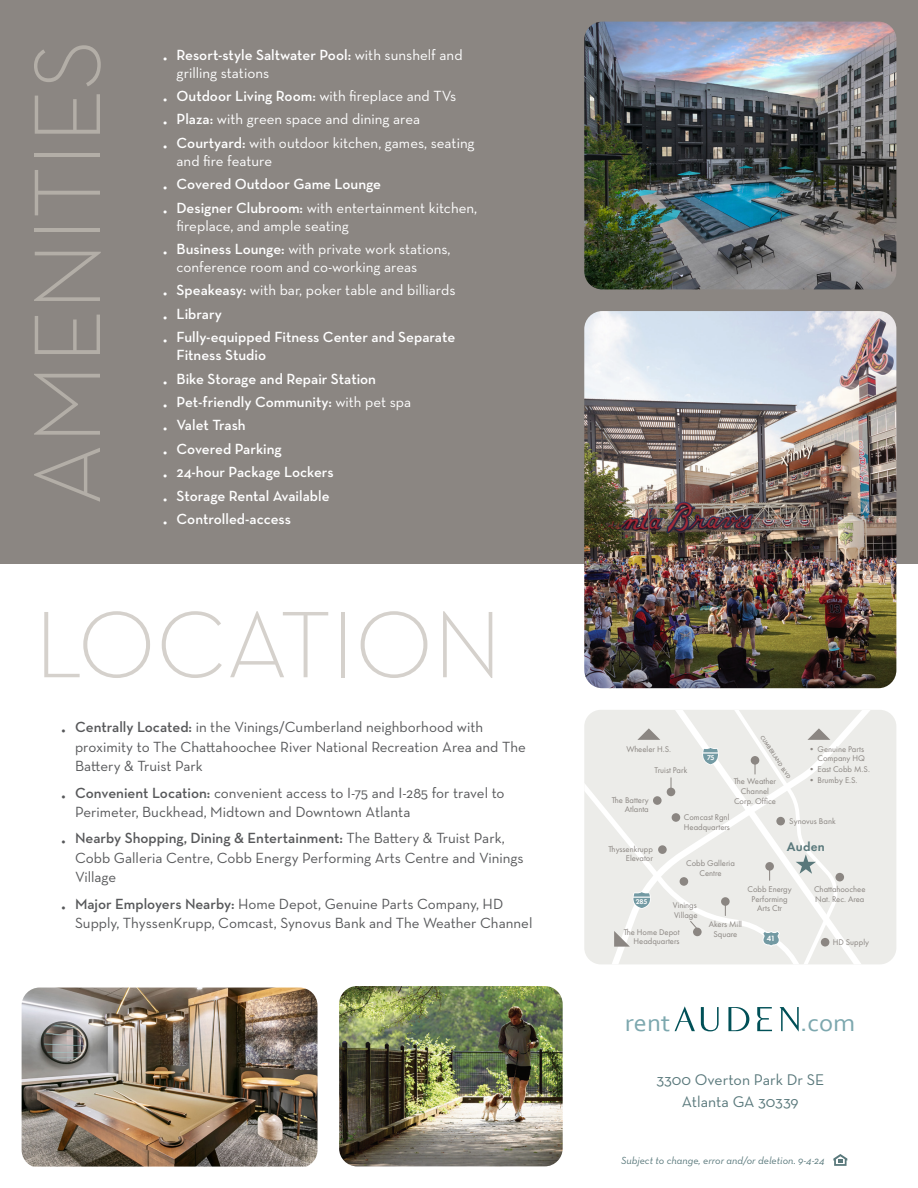
<style>
.page{position:relative;width:918px;height:1188px;background:#fff}
.page>*{position:absolute;margin:0;border:0;box-sizing:border-box;transform-origin:0 0}
.t1{font:300 96px "Neutraface Text";letter-spacing:-.01em;color:#b3aea7}
.t2{font:300 96px "Neutraface Text";letter-spacing:-.005em;color:#d5d1cc}
.t3{font:24.6px "Corbel";color:#7ca7ae;scale:1.08 1}
.t4{font:15.75px/22.5px "Neutraface Text";color:#59787b;text-align:center}
.t5{font:15px/19.5px "Neutraface Text";color:#57585a}
.t6{font:15px/18px "Neutraface Text";color:#fff}
.t7{font:600 15px/18px "Neutraface Text";color:#fff}
.t8{font:600 13.05px "Futura PT";letter-spacing:.015em;color:#59787b}
.t9{font:italic 10.5px "Neutraface Text";color:#59787b}
.t10{font:8.55px/9.6px "Futura PT";color:#8b8682;text-align:right}
.t11{font:600 7.95px "Futura PT";color:#fff}
.t12{font:600 7.2px "Futura PT";color:#fff}
.t13{font:500 5.7px "Futura PT";color:#8b8682}
.s1{font-weight:600}
.s2{font-weight:400}
</style>
<div class="page">
<div style="left:0;top:0;width:918px;height:564px;background:#8b8682"></div>
<div style="left:586px;top:710px;width:310px;height:254px;background:#ecece9"></div>
<svg style="left:584px;top:745px;width:106px;height:219px"></svg>
<div style="left:835px;top:873px;width:9px;height:8px;background:#8b8682;border-radius:50%"></div>
<div style="left:680px;top:877px;width:8px;height:9px;background:#8b8682;border-radius:50%"></div>
<div style="left:667px;top:788px;width:8px;height:8px;background:#8b8682;border-radius:50%"></div>
<div style="left:653px;top:796px;width:9px;height:9px;background:#8b8682;border-radius:50%"></div>
<div style="left:672px;top:813px;width:8px;height:9px;background:#8b8682;border-radius:50%"></div>
<div style="left:658px;top:845px;width:9px;height:9px;background:#8b8682;border-radius:50%"></div>
<svg style="left:637px;top:728px;width:23px;height:12px"></svg>
<svg style="left:614px;top:931px;width:16px;height:16px"></svg>
<svg style="left:632px;top:890px;width:20px;height:20px"></svg>
<svg style="left:690px;top:710px;width:151px;height:254px"></svg>
<img style="left:584px;top:22px;width:312px;height:267px">
<img style="left:22px;top:988px;width:296px;height:179px">
<img style="left:339px;top:986px;width:224px;height:180px">
<img style="left:584px;top:311px;width:312px;height:377px">
<svg style="left:833px;top:1154px;width:14px;height:12px"></svg>
<svg style="left:675px;top:1006px;width:20px;height:25px"></svg>
<svg style="left:701px;top:1007px;width:18px;height:24px"></svg>
<svg style="left:728px;top:1007px;width:21px;height:24px"></svg>
<svg style="left:757px;top:1007px;width:15px;height:24px"></svg>
<svg style="left:780px;top:1007px;width:19px;height:25px"></svg>
<p class="t1" style="left:7px;top:506px;width:468px;rotate:-90deg">AMENITIES</p>
<p class="t6" style="left:177px;top:45px;width:288px;text-indent:-14px"><span class="s1">• Resort-style Saltwater Pool:</span> with sunshelf and grilling stations</p>
<p class="t7" style="left:163px;top:87px;width:295px">• Outdoor Living Room: <span class="s2">with fireplace and TVs</span></p>
<p class="t6" style="left:163px;top:110px;width:259px"><span class="s1">• Plaza:</span> with green space and dining area</p>
<p class="t6" style="left:177px;top:133px;width:300px;text-indent:-14px"><span class="s1">• Courtyard:</span> with outdoor kitchen, games, seating and fire feature</p>
<p class="t7" style="left:163px;top:175px;width:220px">• Covered Outdoor Game Lounge</p>
<p class="t6" style="left:177px;top:198px;width:302px;text-indent:-14px"><span class="s1">• Designer Clubroom:</span> with entertainment kitchen, fireplace, and ample seating</p>
<p class="t6" style="left:177px;top:240px;width:276px;text-indent:-14px"><span class="s1">• Business Lounge:</span> with private work stations, conference room and co-working areas</p>
<p class="t6" style="left:163px;top:281px;width:294px"><span class="s1">• Speakeasy:</span> with bar, poker table and billiards</p>
<p class="t7" style="left:163px;top:305px;width:60px">• Library</p>
<p class="t7" style="left:177px;top:328px;width:280px;text-indent:-14px">• Fully-equipped Fitness Center and Separate<br>Fitness Studio</p>
<p class="t7" style="left:163px;top:369px;width:215px">• Bike Storage and Repair Station</p>
<p class="t7" style="left:163px;top:393px;width:250px">• Pet-friendly Community: <span class="s2">with pet spa</span></p>
<p class="t7" style="left:163px;top:416px;width:84px">• Valet Trash</p>
<p class="t7" style="left:163px;top:440px;width:120px">• Covered Parking</p>
<p class="t7" style="left:163px;top:463px;width:172px">• 24-hour Package Lockers</p>
<p class="t7" style="left:163px;top:486px;width:168px">• Storage Rental Available</p>
<p class="t7" style="left:163px;top:510px;width:130px">• Controlled-access</p>
<p class="t2" style="left:34px;top:584px;width:469px">LOCATION</p>
<p class="t5" style="left:75px;top:717px;width:452px;text-indent:-14px"><span class="s1">• Centrally Located:</span> in the Vinings/Cumberland neighborhood with proximity to The Chattahoochee River National Recreation Area and The<br>Battery &amp; Truist Park</p>
<p class="t5" style="left:75px;top:783px;width:431px;text-indent:-14px"><span class="s1">• Convenient Location:</span> convenient access to I-75 and I-285 for travel to<br>Perimeter, Buckhead, Midtown and Downtown Atlanta</p>
<p class="t5" style="left:75px;top:828px;width:450px;text-indent:-14px"><span class="s1">• Nearby Shopping, Dining &amp; Entertainment:</span> The Battery &amp; Truist Park,<br>Cobb Galleria Centre, Cobb Energy Performing Arts Centre and Vinings<br>Village</p>
<p class="t5" style="left:75px;top:894px;width:459px;text-indent:-14px"><span class="s1">• Major Employers Nearby:</span> Home Depot, Genuine Parts Company, HD<br>Supply, ThyssenKrupp, Comcast, Synovus Bank and The Weather Channel</p>
<p class="t13" style="left:765px;top:734px;width:52px;rotate:57deg">CUMBERLAND BLVD</p>
<p class="t10" style="left:627px;top:744px;width:46px">Wheeler H.S.</p>
<p class="t10" style="left:808px;top:744px;width:59px;line-height:8.9px">• Genuine Parts<br>Company HQ</p>
<p class="t10" style="left:808px;top:764px;width:64px">• East Cobb M.S.</p>
<p class="t10" style="left:808px;top:775px;width:51px">• Brumby E.S.</p>
<p class="t12" style="left:707px;top:753px;width:9px">75</p>
<p class="t10" style="left:655px;top:765px;width:34px">Truist Park</p>
<p class="t10" style="left:734px;top:777px;width:44px;text-align:center">The Weather<br>Channel<br>Corp. Office</p>
<p class="t10" style="left:612px;top:795px;width:38px">The Battery<br>Atlanta</p>
<p class="t10" style="left:684px;top:813px;width:48px;text-align:left">Comcast Rgnl<br>Headquarters</p>
<p class="t10" style="left:789px;top:816px;width:48px">Synovus Bank</p>
<p class="t10" style="left:609px;top:844px;width:46px">Thyssenkrupp<br>Elevator</p>
<p class="t10" style="left:686px;top:859px;width:50px;text-align:center">Cobb Galleria<br>Centre</p>
<p class="t8" style="left:787px;top:838px;width:39px">Auden</p>
<p class="t10" style="left:814px;top:884px;width:53px;text-align:left">Chattahoochee<br>Nat. Rec. Area</p>
<p class="t10" style="left:748px;top:885px;width:46px;text-align:center">Cobb Energy<br>Performing<br>Arts Ctr</p>
<p class="t12" style="left:636px;top:897px;width:13px">285</p>
<p class="t10" style="left:673px;top:900px;width:26px;text-align:left">Vinings<br>Village</p>
<p class="t10" style="left:709px;top:920px;width:35px;text-align:center">Akers Mill<br>Square</p>
<p class="t10" style="left:624px;top:927px;width:57px">The Home Depot<br>Headquarters</p>
<p class="t10" style="left:833px;top:937px;width:38px">HD Supply</p>
<p class="t11" style="left:767px;top:934px;width:10px">41</p>
<p class="t3" style="left:625px;top:1008px;width:43px">rent</p>
<p class="t3" style="left:800px;top:1008px;width:52px">.com</p>
<p class="t4" style="left:656px;top:1068px;width:169px">3300 Overton Park Dr SE<br>Atlanta GA 30339</p>
<p class="t9" style="left:621px;top:1154px;width:205px">Subject to change, error and/or deletion. 9-4-24</p>
</div>
